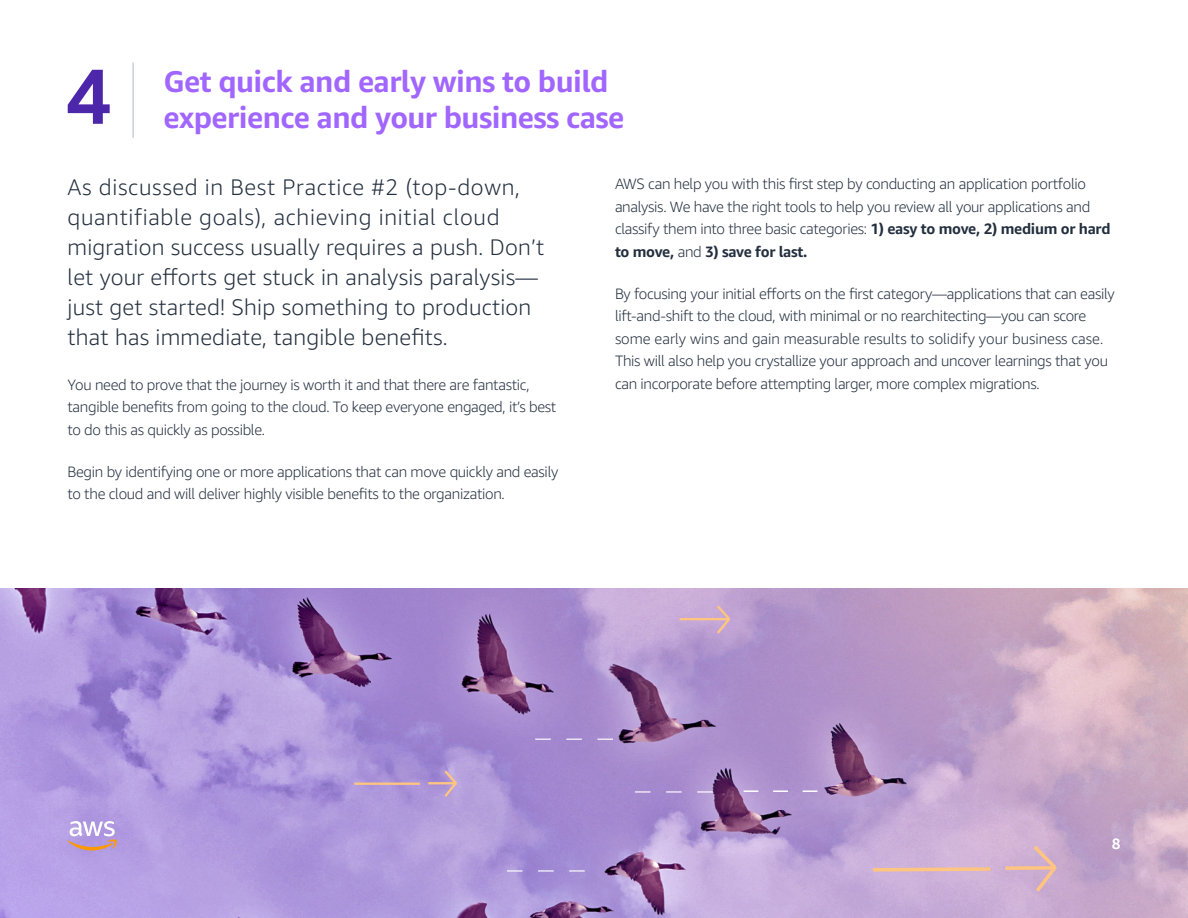
<style>
.page{position:relative;width:1188px;height:918px;background:#fff}
.page>*{position:absolute;margin:0;border:0;box-sizing:border-box;transform-origin:0 0}
.t1{font:700 78px "Amazon Ember";color:#4d27aa}
.t2{font:700 30px/36px "Amazon Ember";letter-spacing:-.02em;color:#a166ff}
.t3{font:300 22.5px/30px "Amazon Ember";letter-spacing:.01em;color:#232f3e}
.t4{font:300 15px/22.5px "Amazon Ember";letter-spacing:-.02em;color:#232f3e}
.t5{font:700 15px "Amazon Ember";color:#fff}
.s1{font-weight:700}
</style>
<div class="page">
<img style="left:0;top:588px;width:1188px;height:330px">
<svg style="left:870px;top:865px;width:124px;height:8px"></svg>
<svg style="left:1002px;top:842px;width:60px;height:54px;background:#d2b0c9"></svg>
<svg style="left:635px;top:791px;width:92px;height:2px"></svg>
<svg style="left:535px;top:739px;width:92px;height:1px"></svg>
<svg style="left:507px;top:870px;width:92px;height:2px"></svg>
<svg style="left:744px;top:790px;width:74px;height:2px"></svg>
<svg style="left:677px;top:603px;width:57px;height:33px;background:#c9a9cc"></svg>
<hr style="left:354px;top:783px;width:66px;height:2px;background:#ffc480">
<svg style="left:426px;top:768px;width:35px;height:31px"></svg>
<hr style="left:133px;top:63px;width:1px;height:75px;background:#aab7b8">
<svg style="left:68px;top:821px;width:49px;height:29px"></svg>
<h1 class="t1" style="left:66px;top:47px;width:47px">4</h1>
<h2 class="t2" style="left:164px;top:64px;width:462px">Get quick and early wins to build experience and your business case</h2>
<p class="t3" style="left:68px;top:172px;width:478px">As discussed in Best Practice #2 (top-down, quantifiable goals), achieving initial cloud migration success usually requires a push. Don’t let your efforts get stuck in analysis paralysis— just get started! Ship something to production that has immediate, tangible benefits.</p>
<p class="t4" style="left:68px;top:373px;width:490px">You need to prove that the journey is worth it and that there are fantastic, tangible benefits from going to the cloud. To keep everyone engaged, it’s best to do this as quickly as possible.</p>
<p class="t4" style="left:68px;top:460px;width:492px">Begin by identifying one or more applications that can move quickly and easily to the cloud and will deliver highly visible benefits to the organization.</p>
<p class="t4" style="left:615px;top:173px;width:497px">AWS can help you with this first step by conducting an application portfolio analysis. We have the right tools to help you review all your applications and classify them into three basic categories: <span class="s1">1) easy to move, 2) medium or hard to move,</span> and <span class="s1">3) save for last.</span></p>
<p class="t4" style="left:615px;top:282px;width:501px">By focusing your initial efforts on the first category—applications that can easily lift-and-shift to the cloud, with minimal or no rearchitecting—you can score some early wins and gain measurable results to solidify your business case.<br>This will also help you crystallize your approach and uncover learnings that you can incorporate before attempting larger, more complex migrations.</p>
<p class="t5" style="left:1112px;top:834px;width:10px">8</p>
</div>
